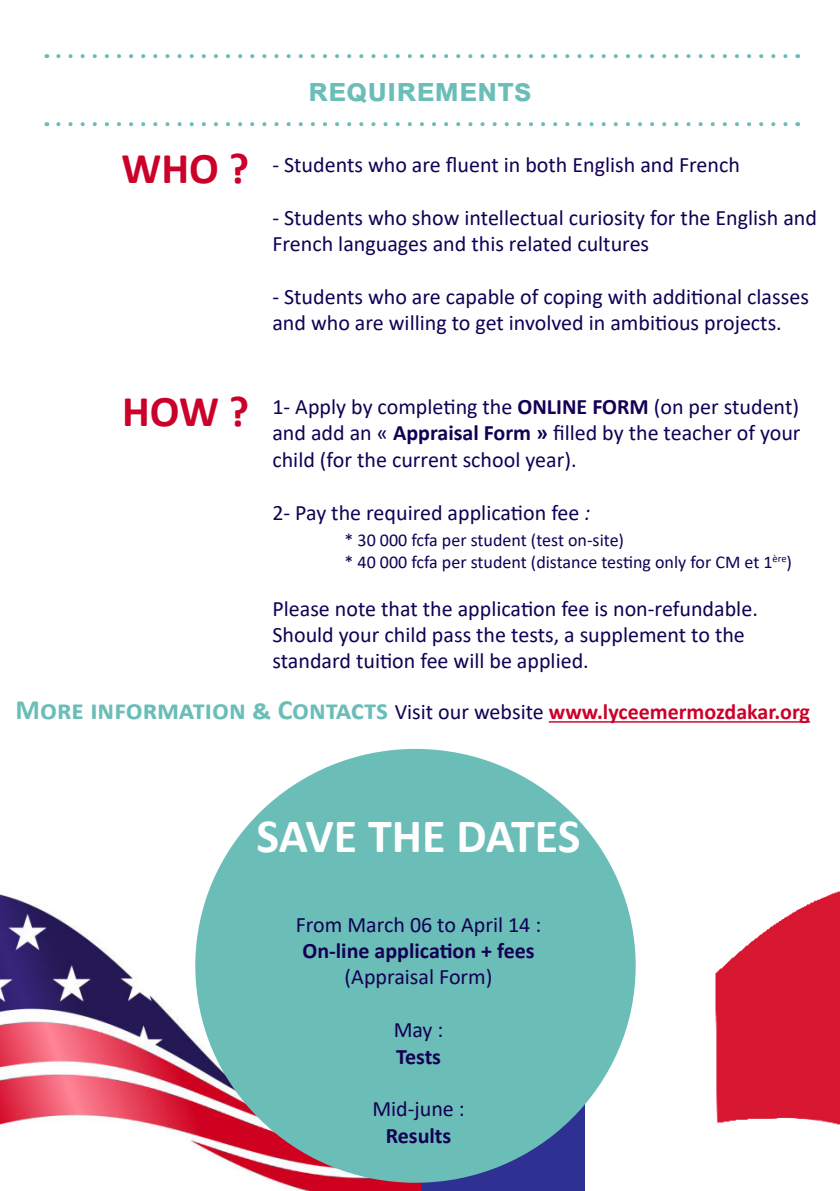
<style>
.page{position:relative;width:840px;height:1191px;background:#fff}
.page>*{position:absolute;margin:0;border:0;box-sizing:border-box;transform-origin:0 0}
.t1{font:700 48px "Calibri";letter-spacing:-.01em;color:#fff}
.t2{font:700 44px "Calibri";color:#cb0129}
.t3{font:700 32px "Arial";color:#6bbdb7}
.t4{font:700 28px "Calibri";color:#6bbdb7}
.t5{font:22px/26.4px "Calibri";color:#120054}
.t6{font:700 22px "Calibri";color:#120054}
.t7{font:18px "Calibri";color:#120054}
.s1{font-weight:700}
.s2{font-style:italic}
.s3{font-weight:400;font-size:22px;color:#120054}
.s4{font-size:22px;color:#cb0129}
</style>
<div class="page">
<svg style="left:58px;top:54px;width:730px;height:4px"></svg>
<svg style="left:58px;top:122px;width:730px;height:4px"></svg>
<img style="left:0;top:860px;width:421px;height:331px">
<img style="left:421px;top:879px;width:418px;height:312px">
<div style="left:528px;top:1089px;width:56px;height:102px;background:#2e3192"></div>
<div style="left:195px;top:749px;width:440px;height:433px;background:#6bbdb7;border-radius:50%"></div>
<hr style="left:548px;top:721px;width:261px;height:1px;background:#cb0129">
<p class="t2" style="left:121px;top:137px;width:129px">WHO ?</p>
<p class="t2" style="left:122px;top:380px;width:129px">HOW ?</p>
<p class="t3" style="left:308px;top:67px;width:225px">requirements</p>
<p class="t5" style="left:272px;top:151px;width:469px">- Students who are fluent in both English and French</p>
<p class="t5" style="left:272px;top:203px;width:546px">- Students who show intellectual curiosity for the English and<br>French languages and this related cultures</p>
<p class="t5" style="left:272px;top:283px;width:537px">- Students who are capable of coping with additional classes and who are willing to get involved in ambitious projects.</p>
<p class="t5" style="left:272px;top:393px;width:529px;text-align:justify">1- Apply by completing the <span class="s1">ONLINE FORM</span> (on per student) and add an « <span class="s1">Appraisal Form »</span> filled by the teacher of your child (for the current school year).</p>
<p class="t5" style="left:272px;top:498px;width:319px">2- Pay the required application fee <span class="s2">:</span></p>
<p class="t7" style="left:344px;top:527px;width:281px">* 30 000 fcfa per student (test on-site)</p>
<p class="t7" style="left:344px;top:549px;width:449px">* 40 000 fcfa per student (distance testing only for CM et 1<sup>ère</sup>)</p>
<p class="t5" style="left:272px;top:594px;width:486px">Please note that the application fee is non-refundable.</p>
<p class="t5" style="left:272px;top:621px;width:474px">Should your child pass the tests, a supplement to the standard tuition fee will be applied.</p>
<p class="t4" style="left:16px;top:690px;width:795px">More information &amp; Contacts <span class="s3">Visit our website</span> <span class="s4">www.lyceemermozdakar.org</span></p>
<p class="t1" style="left:256px;top:802px;width:325px">SAVE THE DATES</p>
<p class="t5" style="left:295px;top:910px;width:247px">From March 06 to April 14 :</p>
<p class="t6" style="left:302px;top:935px;width:233px">On-line application + fees</p>
<p class="t5" style="left:344px;top:963px;width:149px">(Appraisal Form)</p>
<p class="t5" style="left:393px;top:1016px;width:51px">May :</p>
<p class="t6" style="left:396px;top:1040px;width:47px">Tests</p>
<p class="t5" style="left:372px;top:1095px;width:94px">Mid-june :</p>
<p class="t6" style="left:385px;top:1120px;width:67px">Results</p>
</div>
